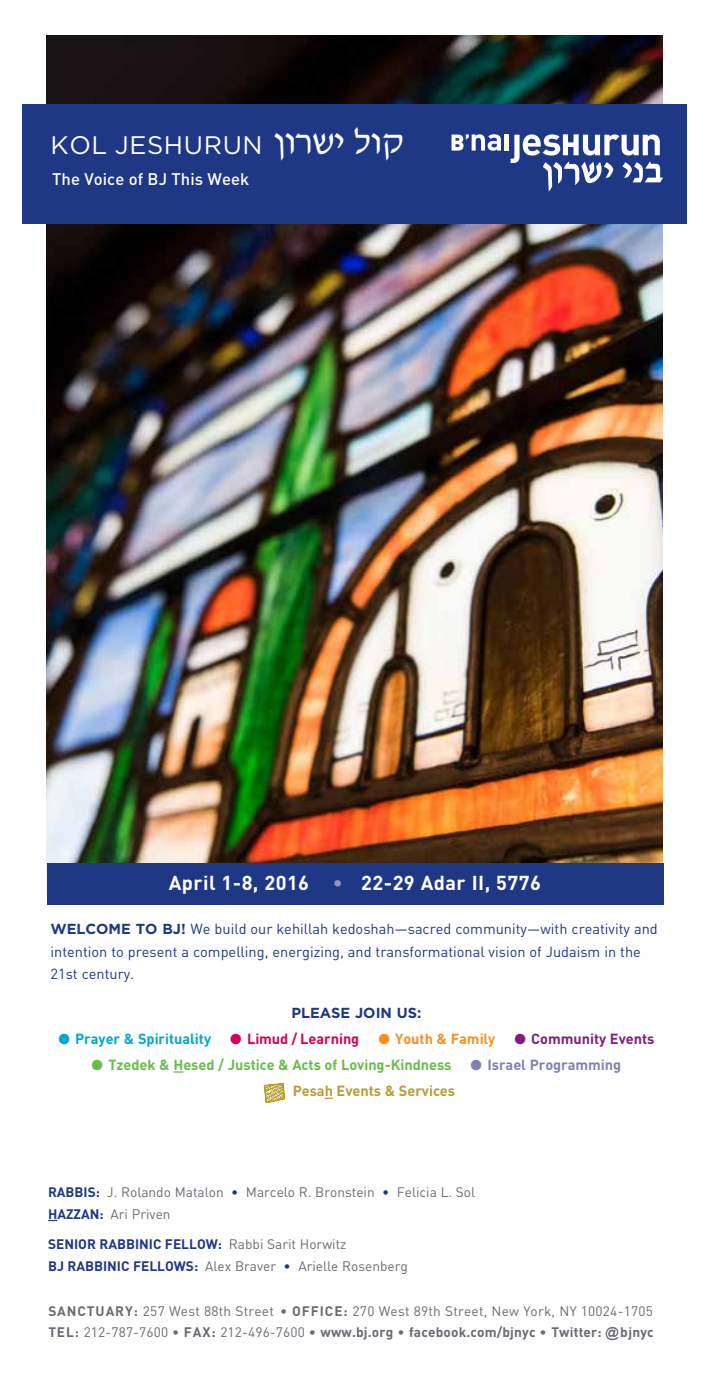
<style>
.page{position:relative;width:714px;height:1386px;background:#fff}
.page>*{position:absolute;margin:0;border:0;box-sizing:border-box;transform-origin:0 0}
.t1{font:25.38px "Gotham";letter-spacing:.025em;color:#fff}
.t2{font:700 19.95px "DIN";letter-spacing:.02em;color:#fff}
.t3{font:500 16.62px "DIN";color:#fff}
.t4{font:14.53px/22.8px "DIN";color:#1f3886}
.t5{font:700 14.53px "DIN";color:#68bd49}
.t6{font:700 14.53px "DIN";color:#00a6d3}
.t7{font:700 14.53px "DIN";color:#b79e31}
.t8{font:700 14.53px "DIN";color:#7f81b4}
.t9{font:700 14.53px "DIN";color:#811c7e}
.t10{font:700 14.53px "DIN";color:#d60057}
.t11{font:700 14.53px "Gotham";color:#1f3886}
.t12{font:700 14.53px "DIN";color:#f7901e}
.t13{font:13.65px/21.7px "DIN";color:#696b73}
.s1{font-family:"David D";font-size:37.62px}
.s2{font-weight:400;color:#9394c0}
.s3{font-family:"Gotham";font-weight:700}
.s4{font-weight:700;color:#1f3886}
.s5{color:#1f3886}
.s6{font-weight:700}
.s7{font-family:"Arial";font-weight:700}
</style>
<div class="page">
<svg style="left:173px;top:1071px;width:10px;height:2px"></svg>
<svg style="left:264px;top:1083px;width:21px;height:20px"></svg>
<img style="left:47px;top:35px;width:616px;height:828px">
<div style="left:47px;top:863px;width:616px;height:41px;background:#1f3886"></div>
<div style="left:22px;top:104px;width:664px;height:120px;background:#1f3886"></div>
<svg style="left:452px;top:134px;width:49px;height:17px"></svg>
<hr style="left:505px;top:134px;width:4px;height:17px;background:#fff">
<svg style="left:511px;top:134px;width:152px;height:58px"></svg>
<h1 class="t1" style="left:51px;top:131px;width:354px">KOL JESHURUN <span class="s1">iurah kue</span></h1>
<p class="t3" style="left:52px;top:168px;width:198px">The Voice of BJ This Week</p>
<h2 class="t2" style="left:169px;top:870px;width:374px">April 1-8, 2016 <span class="s2">•</span> 22-29 Adar II, 5776</h2>
<p class="t4" style="left:51px;top:917px;width:609px"><span class="s3">WELCOME TO BJ!</span> We build our kehillah kedoshah—sacred community—with creativity and intention to present a compelling, energizing, and transformational vision of Judaism in the<br>21st century.</p>
<p class="t11" style="left:291px;top:1004px;width:131px">PLEASE JOIN US:</p>
<p class="t6" style="left:58px;top:1029px;width:154px">● Prayer &amp; Spirituality</p>
<p class="t10" style="left:230px;top:1029px;width:131px">● Limud / Learning</p>
<p class="t12" style="left:378px;top:1029px;width:119px">● Youth &amp; Family</p>
<p class="t9" style="left:515px;top:1029px;width:141px">● Community Events</p>
<p class="t5" style="left:92px;top:1055px;width:362px">● Tzedek &amp; Hesed / Justice &amp; Acts of Loving-Kindness</p>
<p class="t8" style="left:471px;top:1055px;width:152px">● Israel Programming</p>
<p class="t7" style="left:293px;top:1082px;width:164px">Pesah Events &amp; Services</p>
<p class="t13" style="left:48px;top:1181px;width:429px"><span class="s4">RABBIS:</span> J. Rolando Matalon <span class="s5">•</span> Marcelo R. Bronstein <span class="s5">•</span> Felicia L. Sol<br><span class="s4">HAZZAN:</span> Ari Priven</p>
<p class="t13" style="left:48px;top:1233px;width:361px"><span class="s4">SENIOR RABBINIC FELLOW:</span> Rabbi Sarit Horwitz<br><span class="s4">BJ RABBINIC FELLOWS:</span> Alex Braver <span class="s5">•</span> Arielle Rosenberg</p>
<p class="t13" style="left:48px;top:1300px;width:607px;line-height:21px"><span class="s6">SANCTUARY:</span> 257 West 88th Street • <span class="s6">OFFICE:</span> 270 West 89th Street, New York, NY 10024-1705<br><span class="s6">TEL:</span> 212-787-7600 • <span class="s6">FAX:</span> 212-496-7600 • <span class="s6">www.bj.org</span> • <span class="s6">facebook.com/bjnyc</span> • <span class="s6">Twitter:</span> <span class="s7">@</span><span class="s6">bjnyc</span></p>
</div>
